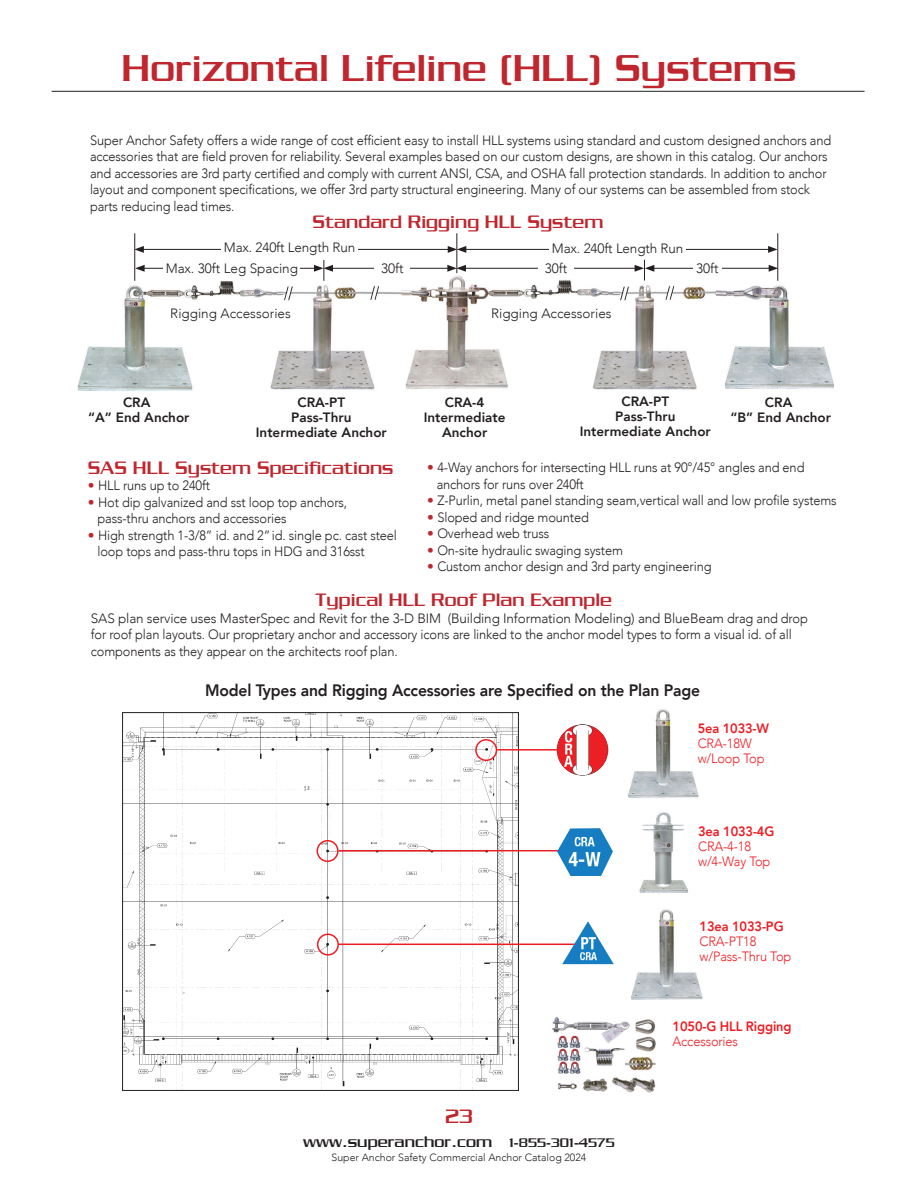
<style>
.page{position:relative;width:918px;height:1188px;background:#fff}
.page>*{position:absolute;margin:0;border:0;box-sizing:border-box;transform-origin:0 0}
.t1{font:600 40.5px "Chainlink";color:#c0262d}
.t2{font:600 21px "Chainlink";color:#c0262d}
.t3{font:600 19.5px "Chainlink";color:#c0262d}
.t4{font:800 16.5px "Avenir";letter-spacing:-.01em;color:#231f20;scale:.95 1}
.t5{font:600 16.5px "Chainlink";color:#231f20}
.t6{font:300 13.5px/16.5px "Avenir";letter-spacing:-.01em;color:#231f20;scale:.95 1}
.t7{font:300 13.5px/16.5px "Avenir";letter-spacing:-.01em;color:#231f20}
.t8{font:800 13.5px/15px "Avenir";color:#231f20;text-align:center}
.t9{font:300 13.5px/15px "Avenir";letter-spacing:-.01em;color:#ee1d23;scale:.95 1}
.t10{font:800 13.5px "Avenir";letter-spacing:-.01em;color:#ee1d23;scale:.95 1}
.t11{font:300 10.5px "Avenir";color:#231f20}
.s1{color:#c0262d}
.s2{font-size:13.5px}
</style>
<div class="page">
<hr style="left:141px;top:249px;width:309px;height:1px;background:#231f20">
<svg style="left:135px;top:246px;width:9px;height:7px"></svg>
<img style="left:77px;top:255px;width:757px;height:136px">
<hr style="left:142px;top:268px;width:174px;height:1px;background:#231f20">
<svg style="left:135px;top:265px;width:10px;height:7px"></svg>
<hr style="left:52px;top:91px;width:813px;height:1px;background:#231f20">
<div style="left:221px;top:239px;width:137px;height:19px;background:#fff"></div>
<div style="left:163px;top:259px;width:137px;height:22px;background:#fff"></div>
<img style="left:124px;top:714px;width:393px;height:375px">
<div style="left:122px;top:712px;width:397px;height:379px;border:1px solid #231f20"></div>
<img style="left:628px;top:709px;width:71px;height:90px">
<img style="left:639px;top:811px;width:49px;height:82px">
<img style="left:631px;top:909px;width:72px;height:91px">
<img style="left:552px;top:1017px;width:104px;height:76px">
<hr style="left:497px;top:749px;width:66px;height:2px;background:#ee1d23">
<div style="left:475px;top:739px;width:22px;height:22px;border:2px solid #ee1d23;border-radius:50%"></div>
<hr style="left:339px;top:850px;width:224px;height:1px;background:#ee1d23">
<div style="left:317px;top:840px;width:22px;height:22px;border:2px solid #ee1d23;border-radius:50%"></div>
<img style="left:558px;top:828px;width:54px;height:48px">
<img style="left:556px;top:724px;width:53px;height:51px">
<hr style="left:339px;top:944px;width:247px;height:1px;background:#ee1d23">
<div style="left:317px;top:934px;width:22px;height:22px;border:2px solid #ee1d23;border-radius:50%"></div>
<img style="left:562px;top:921px;width:52px;height:44px">
<hr style="left:134px;top:233px;width:1px;height:48px;background:#231f20">
<hr style="left:777px;top:233px;width:1px;height:48px;background:#231f20">
<hr style="left:456px;top:233px;width:1px;height:40px;background:#231f20">
<hr style="left:464px;top:249px;width:306px;height:1px;background:#231f20">
<svg style="left:448px;top:246px;width:18px;height:7px"></svg>
<svg style="left:768px;top:246px;width:10px;height:7px"></svg>
<div style="left:549px;top:239px;width:137px;height:18px;background:#fff"></div>
<hr style="left:331px;top:268px;width:119px;height:1px;background:#231f20">
<svg style="left:314px;top:260px;width:19px;height:21px"></svg>
<div style="left:375px;top:260px;width:35px;height:15px;background:#fff"></div>
<hr style="left:464px;top:268px;width:173px;height:1px;background:#231f20">
<svg style="left:447px;top:265px;width:19px;height:7px"></svg>
<div style="left:539px;top:260px;width:35px;height:15px;background:#fff"></div>
<hr style="left:652px;top:268px;width:119px;height:1px;background:#231f20">
<svg style="left:635px;top:260px;width:19px;height:21px"></svg>
<svg style="left:769px;top:265px;width:9px;height:7px"></svg>
<div style="left:693px;top:259px;width:29px;height:16px;background:#fff"></div>
<h1 class="t1" style="left:122px;top:45px;width:676px">Horizontal Lifeline (HLL) Systems</h1>
<p class="t6" style="left:90px;top:132px;width:782px">Super Anchor Safety offers a wide range of cost efficient easy to install HLL systems using standard and custom designed anchors and accessories that are field proven for reliability. Several examples based on our custom designs, are shown in this catalog. Our anchors and accessories are 3rd party certified and comply with current ANSI, CSA, and OSHA fall protection standards. In addition to anchor layout and component specifications, we offer 3rd party structural engineering. Many of our systems can be assembled from stock parts reducing lead times.</p>
<h3 class="t3" style="left:313px;top:211px;width:293px">Standard Rigging HLL System</h3>
<p class="t7" style="left:166px;top:237px;width:191px;line-height:20.5px;text-indent:58px">Max. 240ft Length Run<br>Max. 30ft Leg Spacing</p>
<p class="t7" style="left:170px;top:305px;width:122px">Rigging Accessories</p>
<p class="t7" style="left:552px;top:240px;width:133px">Max. 240ft Length Run</p>
<p class="t7" style="left:381px;top:260px;width:24px">30ft</p>
<p class="t7" style="left:545px;top:260px;width:24px">30ft</p>
<p class="t7" style="left:696px;top:260px;width:24px">30ft</p>
<p class="t7" style="left:491px;top:305px;width:122px">Rigging Accessories</p>
<p class="t8" style="left:580px;top:394px;width:133px">CRA-PT<br>Pass-Thru<br>Intermediate Anchor</p>
<p class="t8" style="left:730px;top:394px;width:102px">CRA<br>“B” End Anchor</p>
<p class="t8" style="left:88px;top:394px;width:103px">CRA<br>“A” End Anchor</p>
<p class="t8" style="left:256px;top:394px;width:133px">CRA-PT<br>Pass-Thru<br>Intermediate Anchor</p>
<p class="t8" style="left:424px;top:394px;width:83px">CRA-4<br>Intermediate<br>Anchor</p>
<h3 class="t3" style="left:88px;top:457px;width:307px">SAS HLL System Specifications</h3>
<p class="t6" style="left:88px;top:478px;width:130px"><span class="s1">•</span> HLL runs up to 240ft</p>
<p class="t6" style="left:98px;top:494px;width:264px;text-indent:-10px"><span class="s1">•</span> Hot dip galvanized and sst loop top anchors, pass-thru anchors and accessories</p>
<p class="t6" style="left:98px;top:527px;width:317px;text-indent:-10px"><span class="s1">•</span> High strength 1-3/8” id. and 2” id. single pc. cast steel loop tops and pass-thru tops in HDG and 316sst</p>
<p class="t6" style="left:437px;top:459px;width:389px;text-indent:-10px"><span class="s1">•</span> 4-Way anchors for intersecting HLL runs at 90°/45° angles and end anchors for runs over 240ft</p>
<p class="t6" style="left:427px;top:492px;width:433px"><span class="s1">•</span> Z-Purlin, metal panel standing seam,vertical wall and low profile systems</p>
<p class="t6" style="left:427px;top:509px;width:172px"><span class="s1">•</span> Sloped and ridge mounted</p>
<p class="t6" style="left:427px;top:525px;width:130px"><span class="s1">•</span> Overhead web truss</p>
<p class="t6" style="left:427px;top:542px;width:208px"><span class="s1">•</span> On-site hydraulic swaging system</p>
<p class="t6" style="left:427px;top:558px;width:301px"><span class="s1">•</span> Custom anchor design and 3rd party engineering</p>
<h3 class="t3" style="left:316px;top:589px;width:298px">Typical HLL Roof Plan Example</h3>
<p class="t7" style="left:91px;top:610px;width:718px">SAS plan service uses MasterSpec and Revit for the 3-D BIM (Building Information Modeling) and BlueBeam drag and drop for roof plan layouts. Our proprietary anchor and accessory icons are linked to the anchor model types to form a visual id. of all components as they appear on the architects roof plan.</p>
<p class="t4" style="left:205px;top:678px;width:523px">Model Types and Rigging Accessories are Specified on the Plan Page</p>
<p class="t10" style="left:698px;top:718px;width:77px">5ea 1033-W</p>
<p class="t9" style="left:698px;top:736px;width:72px">CRA-18W w/Loop Top</p>
<p class="t10" style="left:698px;top:821px;width:82px">3ea 1033-4G</p>
<p class="t9" style="left:698px;top:839px;width:78px">CRA-4-18 w/4-Way Top</p>
<p class="t10" style="left:700px;top:916px;width:90px">13ea 1033-PG</p>
<p class="t9" style="left:700px;top:934px;width:98px">CRA-PT18 w/Pass-Thru Top</p>
<h2 class="t2" style="left:445px;top:1105px;width:29px">23</h2>
<p class="t5" style="left:303px;top:1133px;width:313px">www.superanchor.com <span class="s2">1-855-301-4575</span></p>
<p class="t11" style="left:332px;top:1151px;width:256px">Super Anchor Safety Commercial Anchor Catalog 2024</p>
<p class="t10" style="left:673px;top:1016px;width:127px">1050-G HLL Rigging</p>
<p class="t9" style="left:673px;top:1034px;width:70px">Accessories</p>
</div>
